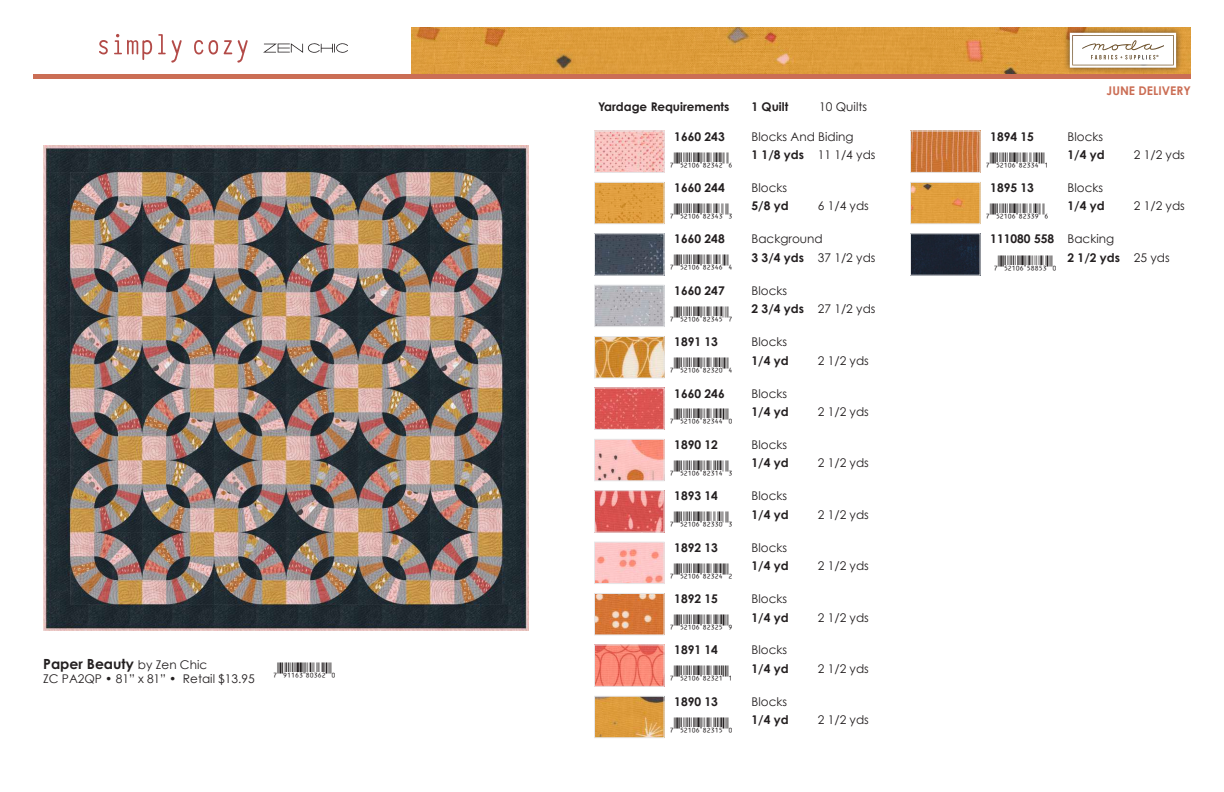
<style>
.page{position:relative;width:1224px;height:792px;background:#fff}
.page>*{position:absolute;margin:0;border:0;box-sizing:border-box;transform-origin:0 0}
.t1{font:16px "UPC Aa";color:#231f20}
.t2{font:700 14px "Century Gothic Pro";color:#231f20}
.t3{font:12px "Century Gothic Pro";color:#231f20}
.t4{font:12px "Century Gothic";color:#231f20}
.t5{font:700 12px "Century Gothic";color:#231f20}
.t6{font:700 12px "Century Gothic Pro";color:#231f20}
.t7{font:700 12px "Century Gothic";color:#cb6e55}
.s1{font-family:"Century Gothic";font-weight:400;font-size:12px}
.s2{font-family:"Century Gothic Pro"}
.s3{font-weight:700}
.s4{font-weight:400}
</style>
<div class="page">
<img style="left:412px;top:27px;width:779px;height:47px">
<div style="left:33px;top:74px;width:1158px;height:5px;background:#cb6e55"></div>
<div style="left:1063px;top:26px;width:119px;height:48px;background:#231f20;opacity:.75"></div>
<svg style="left:1070px;top:33px;width:106px;height:35px"></svg>
<svg style="left:99px;top:40px;width:9px;height:14px"></svg>
<svg style="left:114px;top:34px;width:38px;height:26px"></svg>
<svg style="left:158px;top:34px;width:24px;height:29px"></svg>
<svg style="left:194px;top:40px;width:9px;height:14px"></svg>
<svg style="left:209px;top:40px;width:9px;height:15px"></svg>
<svg style="left:224px;top:40px;width:24px;height:23px"></svg>
<svg style="left:263px;top:43px;width:85px;height:10px"></svg>
<img style="left:596px;top:132px;width:67px;height:39px">
<div style="left:594px;top:130px;width:71px;height:43px;border:1px solid #e6e7e9"></div>
<img style="left:596px;top:184px;width:67px;height:38px">
<div style="left:594px;top:182px;width:71px;height:42px;border:1px solid #e6e7e9"></div>
<img style="left:596px;top:235px;width:67px;height:39px">
<div style="left:594px;top:233px;width:71px;height:43px;border:1px solid #e6e7e9"></div>
<img style="left:596px;top:287px;width:67px;height:38px">
<div style="left:594px;top:285px;width:71px;height:42px;border:1px solid #e6e7e9"></div>
<img style="left:596px;top:338px;width:67px;height:38px">
<div style="left:594px;top:336px;width:71px;height:42px;border:1px solid #e6e7e9"></div>
<img style="left:596px;top:389px;width:67px;height:39px">
<div style="left:594px;top:387px;width:71px;height:43px;border:1px solid #e6e7e9"></div>
<img style="left:596px;top:441px;width:67px;height:38px">
<div style="left:594px;top:439px;width:71px;height:42px;border:1px solid #e6e7e9"></div>
<img style="left:596px;top:492px;width:67px;height:39px">
<div style="left:594px;top:490px;width:71px;height:43px;border:1px solid #e6e7e9"></div>
<img style="left:596px;top:544px;width:67px;height:38px">
<div style="left:594px;top:542px;width:71px;height:42px;border:1px solid #e6e7e9"></div>
<img style="left:596px;top:595px;width:67px;height:38px">
<div style="left:594px;top:593px;width:71px;height:42px;border:1px solid #e6e7e9"></div>
<img style="left:596px;top:646px;width:67px;height:39px">
<div style="left:594px;top:644px;width:71px;height:43px;border:1px solid #e6e7e9"></div>
<img style="left:596px;top:698px;width:67px;height:38px">
<div style="left:594px;top:696px;width:71px;height:42px;border:1px solid #e6e7e9"></div>
<img style="left:912px;top:132px;width:67px;height:39px">
<div style="left:910px;top:130px;width:71px;height:43px;border:1px solid #e6e7e9"></div>
<img style="left:912px;top:184px;width:67px;height:38px">
<div style="left:910px;top:182px;width:71px;height:42px;border:1px solid #e6e7e9"></div>
<div style="left:912px;top:235px;width:67px;height:39px;background:#1b2231"></div>
<div style="left:910px;top:233px;width:71px;height:43px;border:1px solid #e6e7e9"></div>
<img style="left:43px;top:145px;width:485px;height:485px">
<p class="t2" style="left:43px;top:655px;width:166px">Paper Beauty <span class="s1">by Zen Chic</span></p>
<p class="t4" style="left:43px;top:671px;width:213px">ZC PA2QP • 81” x 81” • <span class="s2">Retail $13.95</span></p>
<p class="t1" style="left:278px;top:659px;width:56px">(JBBGD|80362Q</p>
<p class="t6" style="left:598px;top:100px;width:133px">Yardage Requirements</p>
<p class="t6" style="left:752px;top:100px;width:38px">1 Quilt</p>
<p class="t3" style="left:819px;top:100px;width:49px">10 Quilts</p>
<p class="t5" style="left:674px;top:127px;width:52px">1660 243</p>
<p class="t4" style="left:752px;top:128px;width:103px">Blocks And Biding</p>
<p class="t1" style="left:674px;top:148px;width:56px">(FCBAG|82342W</p>
<p class="t3" style="left:752px;top:147px;width:126px"><span class="s3">1 1/8 yds</span> 11 1/4 yds</p>
<p class="t5" style="left:674px;top:179px;width:52px">1660 244</p>
<p class="t4" style="left:752px;top:179px;width:37px">Blocks</p>
<p class="t1" style="left:674px;top:199px;width:56px">(FCBAG|82343T</p>
<p class="t6" style="left:752px;top:199px;width:39px">5/8 yd</p>
<p class="t3" style="left:818px;top:199px;width:53px">6 1/4 yds</p>
<p class="t5" style="left:674px;top:230px;width:52px">1660 248</p>
<p class="t4" style="left:752px;top:231px;width:73px">Background</p>
<p class="t1" style="left:674px;top:251px;width:56px">(FCBAG|82346U</p>
<p class="t3" style="left:752px;top:250px;width:126px"><span class="s3">3 3/4 yds</span> 37 1/2 yds</p>
<p class="t5" style="left:674px;top:281px;width:52px">1660 247</p>
<p class="t4" style="left:752px;top:282px;width:37px">Blocks</p>
<p class="t1" style="left:674px;top:302px;width:56px">(FCBAG|82345X</p>
<p class="t3" style="left:752px;top:302px;width:126px"><span class="s3">2 3/4 yds</span> 27 1/2 yds</p>
<p class="t5" style="left:674px;top:333px;width:45px">1891 13</p>
<p class="t4" style="left:752px;top:333px;width:37px">Blocks</p>
<p class="t1" style="left:674px;top:353px;width:56px">(FCBAG|82320U</p>
<p class="t6" style="left:752px;top:353px;width:39px">1/4 yd</p>
<p class="t3" style="left:818px;top:353px;width:53px">2 1/2 yds</p>
<p class="t5" style="left:674px;top:384px;width:52px">1660 246</p>
<p class="t4" style="left:752px;top:385px;width:37px">Blocks</p>
<p class="t1" style="left:674px;top:405px;width:56px">(FCBAG|82344Q</p>
<p class="t6" style="left:752px;top:404px;width:39px">1/4 yd</p>
<p class="t3" style="left:818px;top:404px;width:53px">2 1/2 yds</p>
<p class="t5" style="left:674px;top:435px;width:45px">1890 12</p>
<p class="t4" style="left:752px;top:436px;width:37px">Blocks</p>
<p class="t1" style="left:674px;top:456px;width:56px">(FCBAG|82314T</p>
<p class="t6" style="left:752px;top:456px;width:39px">1/4 yd</p>
<p class="t3" style="left:818px;top:456px;width:53px">2 1/2 yds</p>
<p class="t5" style="left:674px;top:487px;width:45px">1893 14</p>
<p class="t4" style="left:752px;top:488px;width:37px">Blocks</p>
<p class="t1" style="left:674px;top:507px;width:56px">(FCBAG|82330T</p>
<p class="t6" style="left:752px;top:507px;width:39px">1/4 yd</p>
<p class="t3" style="left:818px;top:507px;width:53px">2 1/2 yds</p>
<p class="t5" style="left:674px;top:538px;width:45px">1892 13</p>
<p class="t4" style="left:752px;top:539px;width:37px">Blocks</p>
<p class="t1" style="left:674px;top:559px;width:56px">(FCBAG|82324S</p>
<p class="t6" style="left:752px;top:558px;width:39px">1/4 yd</p>
<p class="t3" style="left:818px;top:558px;width:53px">2 1/2 yds</p>
<p class="t5" style="left:674px;top:590px;width:45px">1892 15</p>
<p class="t4" style="left:752px;top:590px;width:37px">Blocks</p>
<p class="t1" style="left:674px;top:610px;width:56px">(FCBAG|82325Z</p>
<p class="t6" style="left:752px;top:610px;width:39px">1/4 yd</p>
<p class="t3" style="left:818px;top:610px;width:53px">2 1/2 yds</p>
<p class="t5" style="left:674px;top:641px;width:45px">1891 14</p>
<p class="t4" style="left:752px;top:642px;width:37px">Blocks</p>
<p class="t1" style="left:674px;top:662px;width:56px">(FCBAG|82321R</p>
<p class="t6" style="left:752px;top:661px;width:39px">1/4 yd</p>
<p class="t3" style="left:818px;top:661px;width:53px">2 1/2 yds</p>
<p class="t5" style="left:674px;top:692px;width:45px">1890 13</p>
<p class="t4" style="left:752px;top:693px;width:37px">Blocks</p>
<p class="t1" style="left:674px;top:713px;width:56px">(FCBAG|82315Q</p>
<p class="t6" style="left:752px;top:712px;width:39px">1/4 yd</p>
<p class="t3" style="left:818px;top:713px;width:53px">2 1/2 yds</p>
<p class="t7" style="left:1107px;top:81px;width:86px">JUNE DELIVERY</p>
<p class="t5" style="left:990px;top:127px;width:45px">1894 15</p>
<p class="t4" style="left:1068px;top:128px;width:37px">Blocks</p>
<p class="t1" style="left:990px;top:148px;width:56px">(FCBAG|82334R</p>
<p class="t6" style="left:1068px;top:147px;width:39px">1/4 yd</p>
<p class="t3" style="left:1134px;top:147px;width:53px">2 1/2 yds</p>
<p class="t5" style="left:990px;top:179px;width:45px">1895 13</p>
<p class="t4" style="left:1068px;top:179px;width:37px">Blocks</p>
<p class="t1" style="left:990px;top:199px;width:56px">(FCBAG|82339W</p>
<p class="t6" style="left:1068px;top:199px;width:39px">1/4 yd</p>
<p class="t3" style="left:1134px;top:199px;width:53px">2 1/2 yds</p>
<p class="t5" style="left:990px;top:230px;width:125px">111080 558 <span class="s4">Backing</span></p>
<p class="t1" style="left:998px;top:251px;width:173px">(FCBAG|58853Q <sup>2</sup> <sup>1/2</sup> <sup>yds</sup> <sup>25</sup> <sup>yds</sup></p>
</div>
